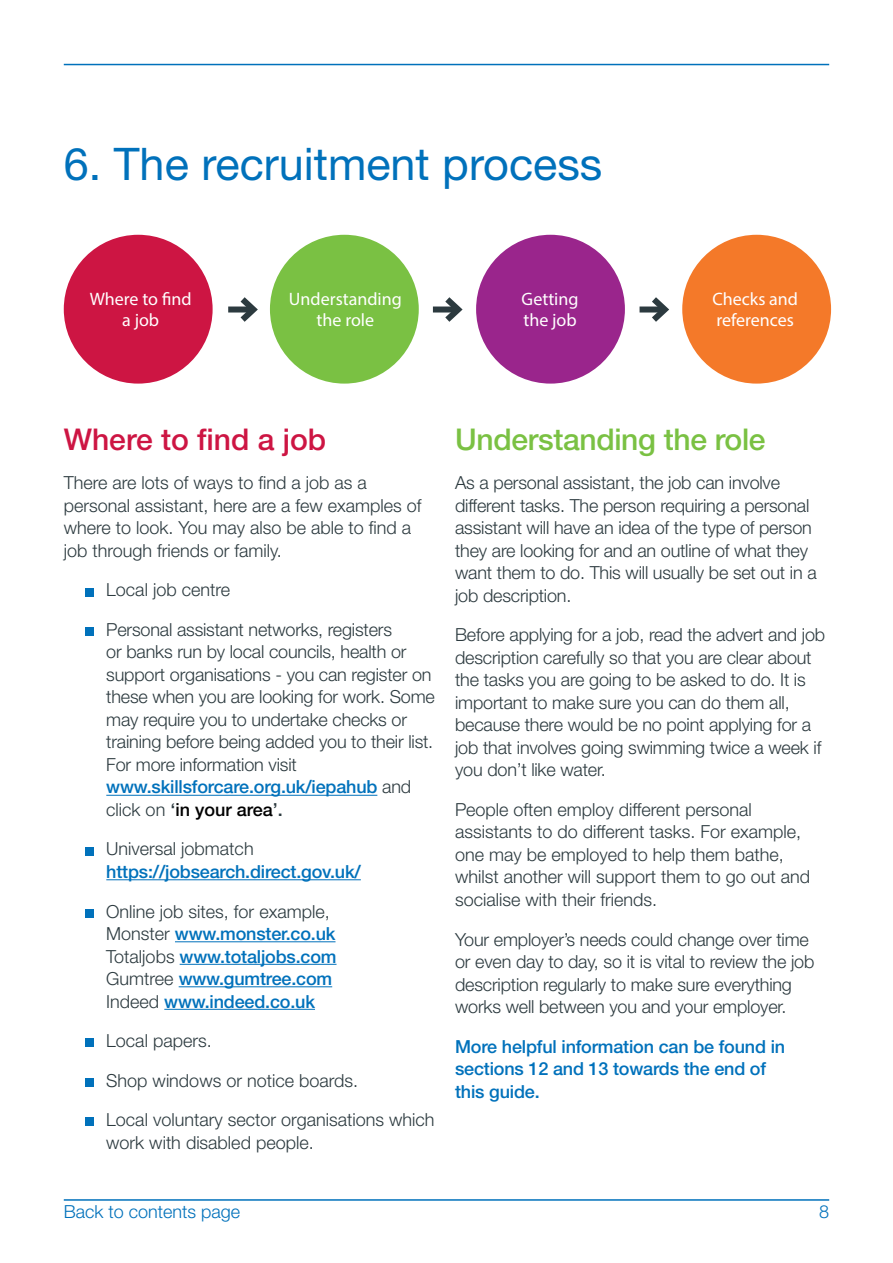
<style>
.page{position:relative;width:893px;height:1263px;background:#fff}
.page>*{position:absolute;margin:0;border:0;box-sizing:border-box;transform-origin:0 0}
.t1{font:45px "Helvetica Neue LT Std";color:#0071bb}
.t2{font:500 30px "Helvetica Neue LT Std";letter-spacing:-.01em;color:#7ac143}
.t3{font:500 30px "Helvetica Neue LT Std";color:#cd1543}
.t4{font:300 18px/22.5px "Helvetica Neue LT Std";letter-spacing:-.01em;color:#2c3a3f}
.t5{font:500 18px/22.5px "Helvetica Neue LT Std";letter-spacing:-.01em;color:#0071bb}
.t6{font:18px/21.6px "Myriad Pro";color:#fff;text-align:center}
.t7{font:300 18px "Helvetica Neue LT Std";color:#0071bb}
.s1{font-weight:500;color:#0071bb}
.s2{font-weight:500}
.s3{font-weight:500;color:#000}
.s4{font-weight:300;color:#2c3a3f}
</style>
<div class="page">
<div style="left:64px;top:235px;width:149px;height:149px;background:#cd1543;border-radius:50%"></div>
<div style="left:682px;top:235px;width:149px;height:149px;background:#f47929;border-radius:50%"></div>
<div style="left:270px;top:235px;width:149px;height:149px;background:#7ac143;border-radius:50%"></div>
<div style="left:476px;top:235px;width:149px;height:149px;background:#9a258c;border-radius:50%"></div>
<hr style="left:64px;top:64px;width:765px;height:1px;background:#0071bb">
<hr style="left:106px;top:795px;width:271px;height:1px;background:#0071bb">
<hr style="left:106px;top:879px;width:255px;height:1px;background:#0071bb">
<hr style="left:175px;top:941px;width:160px;height:1px;background:#0071bb">
<hr style="left:180px;top:964px;width:156px;height:1px;background:#0071bb">
<hr style="left:179px;top:986px;width:153px;height:1px;background:#0071bb">
<hr style="left:164px;top:1009px;width:151px;height:1px;background:#0071bb">
<div style="left:85px;top:588px;width:9px;height:8px;background:#0071bb"></div>
<div style="left:85px;top:627px;width:9px;height:9px;background:#0071bb"></div>
<div style="left:85px;top:847px;width:9px;height:8px;background:#0071bb"></div>
<div style="left:85px;top:909px;width:9px;height:8px;background:#0071bb"></div>
<div style="left:85px;top:1038px;width:9px;height:9px;background:#0071bb"></div>
<div style="left:85px;top:1078px;width:9px;height:8px;background:#0071bb"></div>
<div style="left:85px;top:1117px;width:9px;height:9px;background:#0071bb"></div>
<div style="left:228px;top:306px;width:25px;height:6px;background:#2c3a3f"></div>
<svg style="left:234px;top:297px;width:24px;height:25px"></svg>
<div style="left:433px;top:306px;width:25px;height:6px;background:#2c3a3f"></div>
<svg style="left:439px;top:297px;width:24px;height:25px"></svg>
<div style="left:639px;top:306px;width:26px;height:6px;background:#2c3a3f"></div>
<svg style="left:645px;top:297px;width:24px;height:25px"></svg>
<hr style="left:64px;top:1199px;width:765px;height:2px;background:#0071bb">
<h1 class="t1" style="left:64px;top:137px;width:540px">6. The recruitment process</h1>
<p class="t6" style="left:90px;top:288px;width:103px">Where to find a job</p>
<p class="t6" style="left:289px;top:288px;width:114px">Understanding the role</p>
<p class="t6" style="left:522px;top:288px;width:58px;text-align:left">Getting the job</p>
<p class="t6" style="left:712px;top:288px;width:87px;text-align:left">Checks and references</p>
<h2 class="t3" style="left:64px;top:421px;width:264px">Where to find a job</h2>
<p class="t4" style="left:64px;top:471px;width:359px">There are lots of ways to find a job as a personal assistant, here are a few examples of where to look. You may also be able to find a job through friends or family.</p>
<p class="t4" style="left:106px;top:570px;width:287px;line-height:39.5px">Local job centre<br>Personal assistant networks, registers</p>
<p class="t4" style="left:106px;top:640px;width:330px">or banks run by local councils, health or support organisations - you can register on these when you are looking for work. Some may require you to undertake checks or training before being added you to their list.<br>For more information visit <span class="s1">www.skillsforcare.org.uk/iepahub</span> and click on <span class="s2">‘</span><span class="s3">in your area</span><span class="s2">’.</span></p>
<p class="t4" style="left:106px;top:837px;width:149px">Universal jobmatch</p>
<p class="t5" style="left:106px;top:860px;width:256px">https://jobsearch.direct.gov.uk/</p>
<p class="t5" style="left:106px;top:900px;width:232px"><span class="s4">Online job sites, for example,<br>Monster</span> www.monster.co.uk<br><span class="s4">Totaljobs</span> www.totaljobs.com<br><span class="s4">Gumtree</span> www.gumtree.com<br><span class="s4">Indeed</span> www.indeed.co.uk</p>
<p class="t4" style="left:106px;top:1020px;width:330px;line-height:39.5px">Local papers.<br>Shop windows or notice boards.<br>Local voluntary sector organisations which</p>
<p class="t4" style="left:106px;top:1130px;width:209px">work with disabled people.</p>
<h2 class="t2" style="left:455px;top:421px;width:312px">Understanding the role</h2>
<p class="t4" style="left:455px;top:471px;width:363px">As a personal assistant, the job can involve different tasks. The person requiring a personal assistant will have an idea of the type of person they are looking for and an outline of what they want them to do. This will usually be set out in a job description.</p>
<p class="t4" style="left:455px;top:623px;width:372px">Before applying for a job, read the advert and job description carefully so that you are clear about the tasks you are going to be asked to do. It is important to make sure you can do them all, because there would be no point applying for a job that involves going swimming twice a week if you don’t like water.</p>
<p class="t4" style="left:455px;top:798px;width:357px">People often employ different personal assistants to do different tasks. For example, one may be employed to help them bathe, whilst another will support them to go out and socialise with their friends.</p>
<p class="t4" style="left:455px;top:927px;width:361px">Your employer’s needs could change over time or even day to day, so it is vital to review the job description regularly to make sure everything works well between you and your employer.</p>
<p class="t5" style="left:455px;top:1035px;width:332px">More helpful information can be found in sections 12 and 13 towards the end of this guide.</p>
<p class="t7" style="left:64px;top:1200px;width:178px">Back to contents page</p>
<p class="t7" style="left:819px;top:1200px;width:12px">8</p>
</div>
